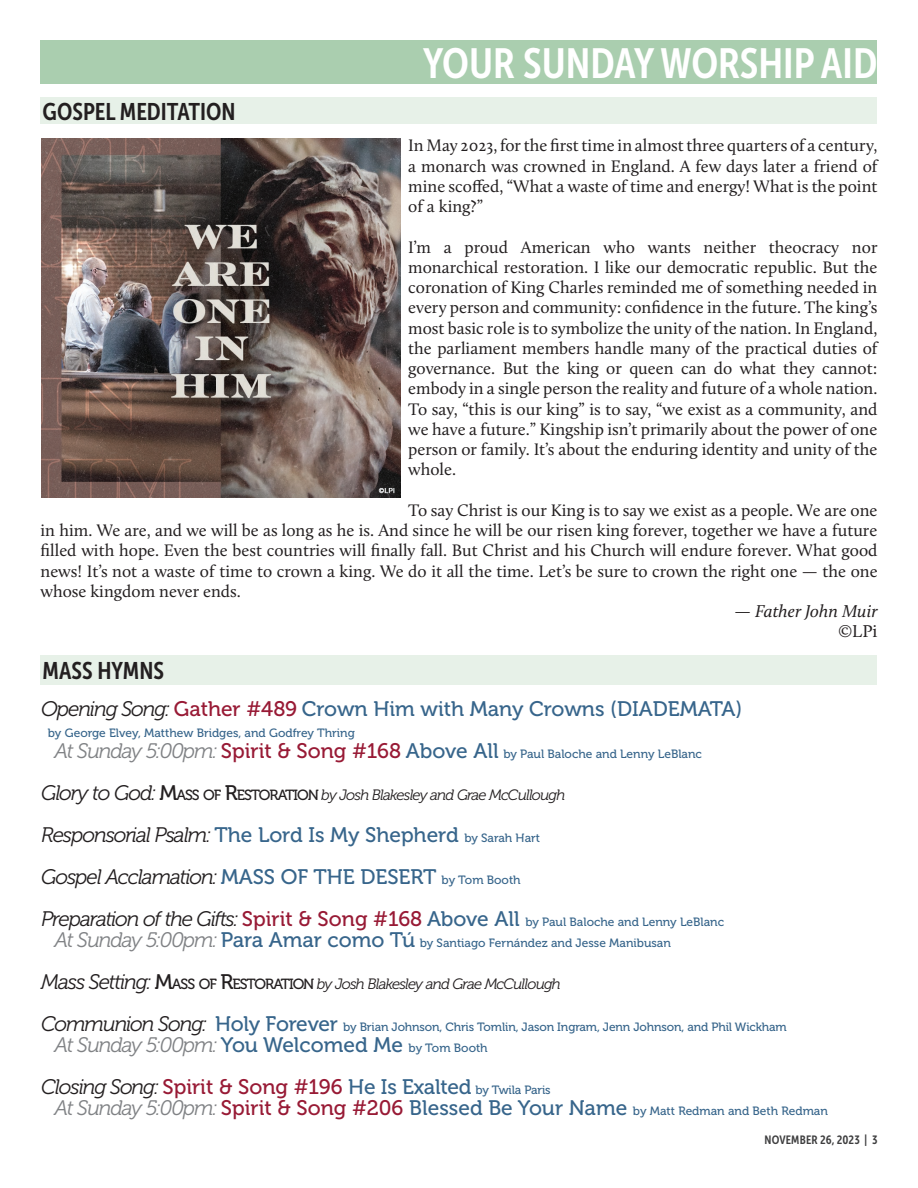
<style>
.page{position:relative;width:918px;height:1188px;background:#fff}
.page>*{position:absolute;margin:0;border:0;box-sizing:border-box;transform-origin:0 0}
.t1{font:42px "Museo Sans Cond 700";color:#fff}
.t2{font:24px "Museo Sans Cond 700";color:#231f20}
.t3{font:21px "Museo 500";color:#37658b}
.t4{font:21px "Museo 500";letter-spacing:-.005em;color:#981a35}
.t5{font:italic 21px "Museo 300";letter-spacing:-.05em;color:#231f20}
.t6{font:italic 21px "Museo 300";letter-spacing:-.05em;color:#808285}
.t7{font:italic 17.7px "Calluna";color:#231f20}
.t8{font:17.7px "Calluna";color:#231f20}
.t9{font:17.25px/20.2px "Calluna";color:#231f20;text-align:justify}
.t10{font:italic 15px "Museo 300";letter-spacing:-.055em;color:#231f20}
.t11{font:12px/21px "Museo 500";color:#37658b}
.t12{font:12px "Museo Sans Cond 700";letter-spacing:.015em;color:#3e3e3f}
.s1{font-family:"Museo 300";font-style:italic;color:#231f20}
.s2{color:#981a35}
.s3{font-family:"Museo 300";font-style:italic;font-size:21px;color:#808285}
.s4{font-size:21px;color:#981a35}
.s5{font-size:21px}
.s6{font-family:"Museo 500";font-style:normal;font-size:21px}
.s7{font-family:"Museo 500";font-style:normal;font-size:14.7px}
.s8{font-size:12px}
.s9{font-family:"Museo 500";font-style:normal;color:#37658b}
.s10{font-family:"Museo 500";font-style:normal;font-size:12px;color:#37658b}
.s11{font-family:"Museo 300";font-style:italic;font-size:21px;color:#231f20}
.s12{color:#37658b}
.s13{font-size:12px;color:#37658b}
</style>
<div class="page">
<div style="left:40px;top:655px;width:838px;height:30px;background:#e7f1e8"></div>
<div style="left:40px;top:40px;width:838px;height:44px;background:#aaceaf"></div>
<div style="left:40px;top:97px;width:838px;height:27px;background:#e7f1e8"></div>
<img style="left:41px;top:138px;width:359px;height:359px">
<h2 class="t2" style="left:43px;top:98px;width:194px">GOSPEL MEDITATION</h2>
<h1 class="t1" style="left:423px;top:40px;width:456px">YOUR SUNDAY WORSHIP AID</h1>
<p class="t9" style="left:408px;top:135px;width:471px">In May 2023, for the first time in almost three quarters of a century, a monarch was crowned in England. A few days later a friend of mine scoffed, “What a waste of time and energy! What is the point of a king?”</p>
<p class="t9" style="left:408px;top:237px;width:471px">I’m a proud American who wants neither theocracy nor monarchical restoration. I like our democratic republic. But the coronation of King Charles reminded me of something needed in every person and community: confidence in the future. The king’s most basic role is to symbolize the unity of the nation. In England, the parliament members handle many of the practical duties of governance. But the king or queen can do what they cannot: embody in a single person the reality and future of a whole nation.<br>To say, “this is our king” is to say, “we exist as a community, and we have a future.” Kingship isn’t primarily about the power of one person or family. It’s about the enduring identity and unity of the whole.</p>
<p class="t9" style="left:41px;top:500px;width:839px;text-indent:368px">To say Christ is our King is to say we exist as a people. We are one in him. We are, and we will be as long as he is. And since he will be our risen king forever, together we have a future filled with hope. Even the best countries will finally fall. But Christ and his Church will endure forever. What good news! It’s not a waste of time to crown a king. We do it all the time. Let’s be sure to crown the right one — the one whose kingdom never ends.</p>
<p class="t7" style="left:734px;top:600px;width:145px">— Father John Muir</p>
<p class="t8" style="left:839px;top:621px;width:40px">©LPi</p>
<h2 class="t2" style="left:43px;top:657px;width:123px">MASS HYMNS</h2>
<p class="t3" style="left:41px;top:697px;width:703px"><span class="s1">Opening Song:</span> <span class="s2">Gather #489</span> Crown Him with Many Crowns (DIADEMATA)</p>
<p class="t11" style="left:55px;top:722px;width:649px;text-indent:-7px">by George Elvey, Matthew Bridges, and Godfrey Thring<br><span class="s3">At Sunday 5:00pm:</span> <span class="s4">Spirit &amp; Song #168</span> <span class="s5">Above All</span> by Paul Baloche and Lenny LeBlanc</p>
<p class="t10" style="left:41px;top:786px;width:526px"><span class="s5">Glory to God:</span> <span class="s6">M</span><span class="s7">ASS OF</span> <span class="s6">R</span><span class="s7">ESTORATION</span> by Josh Blakesley and Grae McCullough</p>
<p class="t3" style="left:41px;top:823px;width:500px"><span class="s1">Responsorial Psalm:</span> The Lord Is My Shepherd <span class="s8">by Sarah Hart</span></p>
<p class="t5" style="left:41px;top:865px;width:481px">Gospel Acclamation: <span class="s9">MASS OF THE DESERT</span> <span class="s10">by Tom Booth</span></p>
<p class="t11" style="left:55px;top:911px;width:671px;text-indent:-13px"><span class="s11">Preparation of the Gifts:</span> <span class="s4">Spirit &amp; Song #168</span> <span class="s5">Above All</span> by Paul Baloche and Lenny LeBlanc<br><span class="s3">At Sunday 5:00pm:</span> <span class="s5">Para Amar como Tú</span> by Santiago Fernández and Jesse Manibusan</p>
<p class="t10" style="left:41px;top:975px;width:521px"><span class="s5">Mass Setting:</span> <span class="s6">M</span><span class="s7">ASS OF</span> <span class="s6">R</span><span class="s7">ESTORATION</span> by Josh Blakesley and Grae McCullough</p>
<p class="t11" style="left:41px;top:1016px;width:747px"><span class="s11">Communion Song:</span> <span class="s5">Holy Forever</span> by Brian Johnson, Chris Tomlin, Jason Ingram, Jenn Johnson, and Phil Wickham</p>
<p class="t6" style="left:55px;top:1033px;width:435px">At Sunday 5:00pm: <span class="s9">You Welcomed Me</span> <span class="s10">by Tom Booth</span></p>
<p class="t4" style="left:41px;top:1075px;width:511px"><span class="s1">Closing Song:</span> Spirit &amp; Song #196 <span class="s12">He Is Exalted</span> <span class="s13">by Twila Paris</span></p>
<p class="t11" style="left:55px;top:1100px;width:775px"><span class="s3">At Sunday 5:00pm:</span> <span class="s4">Spirit &amp; Song #206</span> <span class="s5">Blessed Be Your Name</span> by Matt Redman and Beth Redman</p>
<p class="t12" style="left:764px;top:1133px;width:115px">NOVEMBER 26, 2023 | 3</p>
</div>
